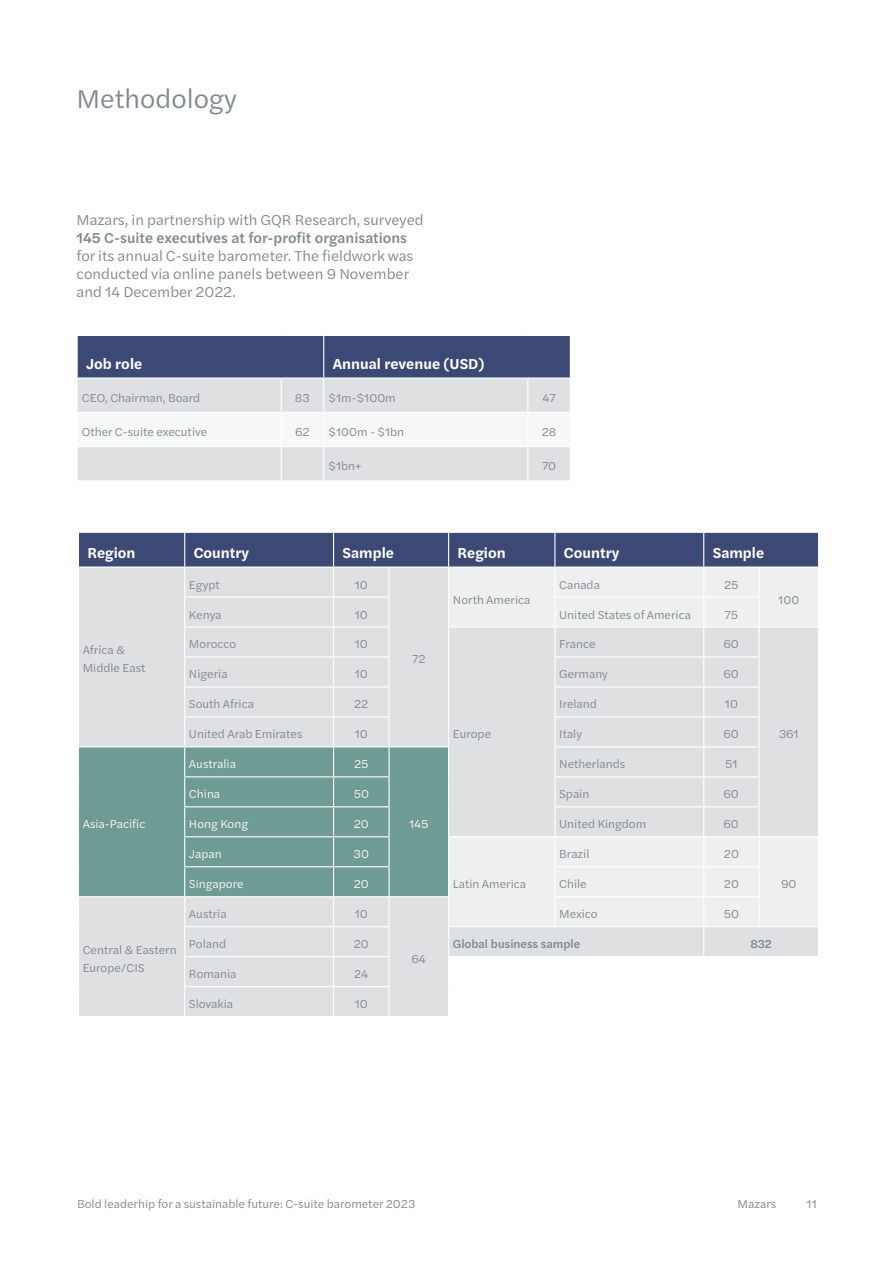
<style>
.page{position:relative;width:893px;height:1263px;background:#fff}
.page>*{position:absolute;margin:0;border:0;box-sizing:border-box;transform-origin:0 0}
.Page_title{font:27px "Halyard Text";color:#808990}
.Body_text{font:15px/18px "Halyard Text";color:#808990}
.Body_text-2{font:600 15px "Halyard Text";color:#fff}
.Body_text-3{font:12px/18px "Halyard Text";color:#808990}
.Page_footer{font:12px "Halyard Text";color:#808990}
.Body_text-4{font:12px "Halyard Text";color:#fbf8f3}
.Body_text-5{font:500 12px "Halyard Text";color:#808990}
.s1{font-weight:500}
</style>
<div class="page">
<div style="left:78px;top:336px;width:492px;height:41px;background:#3c4975"></div>
<div style="left:78px;top:379px;width:492px;height:101px;background:#dfe0e2"></div>
<div style="left:78px;top:413px;width:492px;height:33px;background:#f6f7f7"></div>
<hr style="left:323px;top:336px;width:1px;height:41px;background:#fff">
<hr style="left:281px;top:379px;width:1px;height:33px;background:#fff">
<hr style="left:323px;top:379px;width:1px;height:33px;background:#fff">
<hr style="left:527px;top:379px;width:1px;height:33px;background:#fff">
<hr style="left:77px;top:412px;width:204px;height:1px;background:#fff">
<hr style="left:281px;top:412px;width:43px;height:1px;background:#fff">
<hr style="left:281px;top:413px;width:1px;height:33px;background:#fff">
<hr style="left:324px;top:412px;width:204px;height:1px;background:#fff">
<hr style="left:323px;top:413px;width:1px;height:33px;background:#fff">
<hr style="left:528px;top:412px;width:43px;height:1px;background:#fff">
<hr style="left:527px;top:413px;width:1px;height:33px;background:#fff">
<hr style="left:77px;top:446px;width:204px;height:1px;background:#fff">
<hr style="left:281px;top:446px;width:43px;height:1px;background:#fff">
<hr style="left:281px;top:447px;width:1px;height:33px;background:#fff">
<hr style="left:324px;top:446px;width:204px;height:1px;background:#fff">
<hr style="left:323px;top:447px;width:1px;height:33px;background:#fff">
<hr style="left:528px;top:446px;width:43px;height:1px;background:#fff">
<hr style="left:527px;top:447px;width:1px;height:33px;background:#fff">
<svg style="left:78px;top:532px;width:741px;height:484px;background:#c8d0d3"></svg>
<hr style="left:555px;top:926px;width:149px;height:1px;background:#fff">
<hr style="left:704px;top:866px;width:56px;height:1px;background:#fff">
<hr style="left:758px;top:867px;width:2px;height:29px;background:#fff">
<hr style="left:704px;top:896px;width:56px;height:1px;background:#fff">
<hr style="left:704px;top:926px;width:55px;height:1px;background:#fff">
<hr style="left:758px;top:897px;width:2px;height:29px;background:#fff">
<hr style="left:759px;top:926px;width:60px;height:1px;background:#fff">
<p class="Page_title" style="left:77px;top:79px;width:162px">Methodology</p>
<p class="Body_text" style="left:77px;top:210px;width:349px">Mazars, in partnership with GQR Research, surveyed <span class="s1">145 C-suite executives at for-profit organisations </span>for its annual C-suite barometer. The fieldwork was conducted via online panels between 9 November and 14 December 2022.</p>
<p class="Body_text-2" style="left:86px;top:353px;width:58px">Job role</p>
<p class="Body_text-2" style="left:333px;top:353px;width:153px">Annual revenue (USD)</p>
<p class="Body_text-3" style="left:82px;top:388px;width:120px">CEO, Chairman, Board</p>
<p class="Body_text-3" style="left:295px;top:388px;width:17px">83</p>
<p class="Body_text-3" style="left:329px;top:388px;width:69px">$1m-$100m</p>
<p class="Body_text-3" style="left:542px;top:388px;width:15px">47</p>
<p class="Body_text-3" style="left:82px;top:422px;width:127px">Other C-suite executive</p>
<p class="Body_text-3" style="left:295px;top:422px;width:16px">62</p>
<p class="Body_text-3" style="left:329px;top:422px;width:77px">$100m - $1bn</p>
<p class="Body_text-3" style="left:542px;top:422px;width:16px">28</p>
<p class="Body_text-3" style="left:329px;top:456px;width:35px">$1bn+</p>
<p class="Body_text-3" style="left:542px;top:456px;width:16px">70</p>
<p class="Body_text-2" style="left:87px;top:542px;width:50px">Region</p>
<p class="Body_text-2" style="left:194px;top:542px;width:57px">Country</p>
<p class="Body_text-2" style="left:343px;top:542px;width:53px">Sample</p>
<p class="Body_text-2" style="left:458px;top:542px;width:50px">Region</p>
<p class="Body_text-2" style="left:564px;top:542px;width:57px">Country</p>
<p class="Body_text-2" style="left:713px;top:542px;width:53px">Sample</p>
<p class="Body_text-3" style="left:83px;top:641px;width:64px">Africa &amp;<br>Middle East</p>
<p class="Body_text-4" style="left:83px;top:815px;width:64px">Asia-Pacific</p>
<p class="Body_text-3" style="left:83px;top:940px;width:96px">Central &amp; Eastern<br>Europe/CIS</p>
<p class="Body_text-3" style="left:189px;top:575px;width:32px">Egypt</p>
<p class="Body_text-3" style="left:355px;top:575px;width:15px">10</p>
<p class="Body_text-3" style="left:453px;top:590px;width:79px">North America</p>
<p class="Body_text-3" style="left:559px;top:575px;width:42px">Canada</p>
<p class="Body_text-3" style="left:724px;top:575px;width:16px">25</p>
<p class="Body_text-3" style="left:189px;top:605px;width:34px">Kenya</p>
<p class="Body_text-3" style="left:355px;top:605px;width:15px">10</p>
<p class="Body_text-3" style="left:559px;top:605px;width:133px">United States of America</p>
<p class="Body_text-3" style="left:725px;top:605px;width:15px">75</p>
<p class="Body_text-3" style="left:189px;top:635px;width:49px">Morocco</p>
<p class="Body_text-3" style="left:355px;top:635px;width:15px">10</p>
<p class="Body_text-3" style="left:559px;top:635px;width:38px">France</p>
<p class="Body_text-3" style="left:724px;top:635px;width:16px">60</p>
<p class="Body_text-3" style="left:412px;top:650px;width:15px">72</p>
<p class="Body_text-3" style="left:189px;top:665px;width:40px">Nigeria</p>
<p class="Body_text-3" style="left:355px;top:665px;width:15px">10</p>
<p class="Body_text-3" style="left:559px;top:665px;width:50px">Germany</p>
<p class="Body_text-3" style="left:724px;top:665px;width:16px">60</p>
<p class="Body_text-3" style="left:189px;top:695px;width:66px">South Africa</p>
<p class="Body_text-3" style="left:354px;top:695px;width:16px">22</p>
<p class="Body_text-3" style="left:559px;top:695px;width:39px">Ireland</p>
<p class="Body_text-3" style="left:725px;top:695px;width:15px">10</p>
<p class="Body_text-3" style="left:189px;top:725px;width:115px">United Arab Emirates</p>
<p class="Body_text-3" style="left:355px;top:725px;width:15px">10</p>
<p class="Body_text-3" style="left:559px;top:725px;width:24px">Italy</p>
<p class="Body_text-3" style="left:724px;top:725px;width:16px">60</p>
<p class="Body_text-3" style="left:453px;top:725px;width:40px">Europe</p>
<p class="Body_text-4" style="left:189px;top:756px;width:49px">Australia</p>
<p class="Body_text-4" style="left:354px;top:756px;width:16px">25</p>
<p class="Body_text-3" style="left:559px;top:755px;width:68px">Netherlands</p>
<p class="Body_text-3" style="left:725px;top:755px;width:14px">51</p>
<p class="Body_text-3" style="left:778px;top:590px;width:23px">100</p>
<p class="Body_text-3" style="left:779px;top:725px;width:21px">361</p>
<p class="Body_text-4" style="left:189px;top:786px;width:33px">China</p>
<p class="Body_text-4" style="left:354px;top:786px;width:17px">50</p>
<p class="Body_text-3" style="left:559px;top:785px;width:32px">Spain</p>
<p class="Body_text-3" style="left:724px;top:785px;width:16px">60</p>
<p class="Body_text-4" style="left:189px;top:815px;width:61px">Hong Kong</p>
<p class="Body_text-4" style="left:354px;top:815px;width:17px">20</p>
<p class="Body_text-3" style="left:559px;top:815px;width:89px">United Kingdom</p>
<p class="Body_text-3" style="left:724px;top:815px;width:16px">60</p>
<p class="Body_text-4" style="left:189px;top:845px;width:34px">Japan</p>
<p class="Body_text-4" style="left:354px;top:845px;width:17px">30</p>
<p class="Body_text-3" style="left:453px;top:874px;width:75px">Latin America</p>
<p class="Body_text-4" style="left:409px;top:815px;width:21px">145</p>
<p class="Body_text-3" style="left:559px;top:845px;width:32px">Brazil</p>
<p class="Body_text-3" style="left:724px;top:845px;width:17px">20</p>
<p class="Body_text-4" style="left:189px;top:875px;width:56px">Singapore</p>
<p class="Body_text-4" style="left:354px;top:875px;width:17px">20</p>
<p class="Body_text-3" style="left:559px;top:874px;width:29px">Chile</p>
<p class="Body_text-3" style="left:724px;top:874px;width:17px">20</p>
<p class="Body_text-3" style="left:781px;top:874px;width:17px">90</p>
<p class="Body_text-3" style="left:189px;top:904px;width:39px">Austria</p>
<p class="Body_text-3" style="left:355px;top:904px;width:15px">10</p>
<p class="Body_text-3" style="left:559px;top:904px;width:40px">Mexico</p>
<p class="Body_text-3" style="left:724px;top:904px;width:17px">50</p>
<p class="Body_text-3" style="left:189px;top:934px;width:39px">Poland</p>
<p class="Body_text-3" style="left:354px;top:934px;width:17px">20</p>
<p class="Body_text-5" style="left:453px;top:935px;width:129px">Global business sample</p>
<p class="Body_text-5" style="left:750px;top:935px;width:23px">832</p>
<p class="Body_text-3" style="left:189px;top:964px;width:49px">Romania</p>
<p class="Body_text-3" style="left:354px;top:964px;width:16px">24</p>
<p class="Body_text-3" style="left:189px;top:994px;width:46px">Slovakia</p>
<p class="Body_text-3" style="left:355px;top:994px;width:15px">10</p>
<p class="Body_text-3" style="left:412px;top:949px;width:15px">64</p>
<p class="Page_footer" style="left:77px;top:1195px;width:340px">Bold leaderhip for a sustainable future: C-suite barometer 2023</p>
<p class="Page_footer" style="left:738px;top:1195px;width:40px">Mazars</p>
<p class="Page_footer" style="left:807px;top:1195px;width:12px">11</p>
</div>
